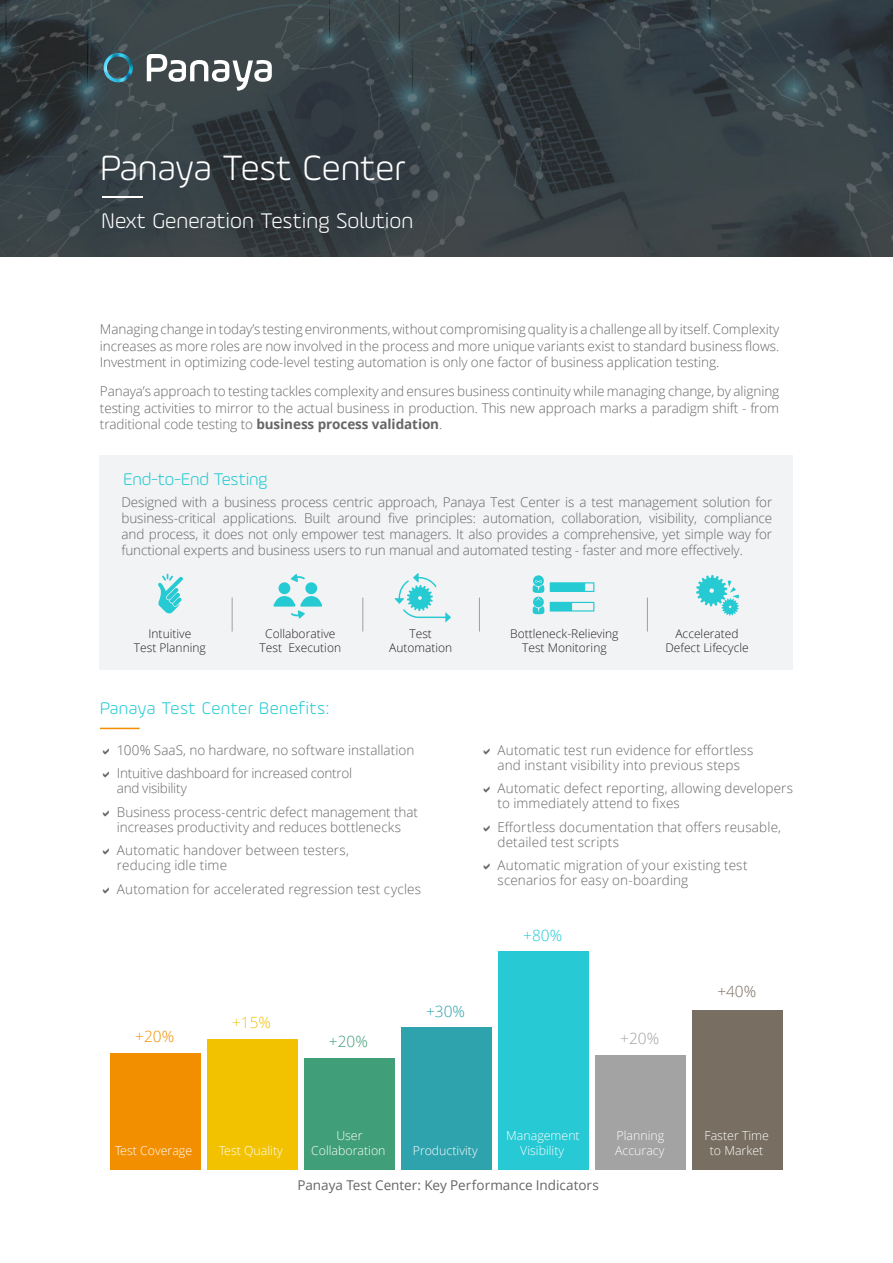
<style>
.page{position:relative;width:893px;height:1263px;background:#fff}
.page>*{position:absolute;margin:0;border:0;box-sizing:border-box;transform-origin:0 0}
.t1{font:300 37.5px "Ample";color:#fff}
.t2{font:300 22.5px "Ample";color:#fff}
.t3{font:300 18px "Ample";letter-spacing:.02em;color:#26cad3}
.t4{font:300 18px "Ample";letter-spacing:-.01em;color:#26cad3}
.t5{font:300 15.45px "Open Sans";color:#f28f00}
.t6{font:300 15.45px "Open Sans";color:#f2c200}
.t7{font:300 15.45px "Open Sans";color:#409e78}
.t8{font:300 15.45px "Open Sans";color:#26c9d4}
.t9{font:300 15.45px "Open Sans";color:#a3a3a3}
.t10{font:300 15.45px "Open Sans";color:#786e61}
.t11{font:300 15.45px "Open Sans";color:#2ea3ad}
.t12{font:300 13.5px/16.5px "Open Sans";letter-spacing:-.005em;color:#666}
.t13{font:13.5px "Open Sans";color:#666}
.t14{font:300 12.3px/14.9px "Open Sans";color:#fff;text-align:center}
.t15{font:300 12px/14.4px "Open Sans";color:#231f20;text-align:center}
.s1{font-weight:700}
</style>
<div class="page">
<img style="left:0;top:0;width:893px;height:256px">
<hr style="left:102px;top:196px;width:40px;height:2px;background:#fff">
<img style="left:103px;top:53px;width:30px;height:29px">
<svg style="left:147px;top:54px;width:125px;height:37px"></svg>
<div style="left:100px;top:455px;width:693px;height:215px;background:#f2f3f4"></div>
<hr style="left:100px;top:728px;width:40px;height:1px;background:#f28e00">
<svg style="left:696px;top:575px;width:43px;height:40px"></svg>
<div style="left:278px;top:582px;width:12px;height:12px;background:#26cad3;border-radius:50%"></div>
<svg style="left:291px;top:574px;width:14px;height:8px"></svg>
<div style="left:305px;top:582px;width:12px;height:12px;background:#26cad3;border-radius:50%"></div>
<svg style="left:273px;top:596px;width:49px;height:22px"></svg>
<svg style="left:158px;top:574px;width:25px;height:39px"></svg>
<svg style="left:550px;top:582px;width:44px;height:10px"></svg>
<svg style="left:550px;top:602px;width:44px;height:9px"></svg>
<svg style="left:533px;top:575px;width:11px;height:39px"></svg>
<svg style="left:395px;top:573px;width:56px;height:49px"></svg>
<hr style="left:232px;top:598px;width:1px;height:34px;background:#a2a2a2">
<hr style="left:362px;top:598px;width:1px;height:34px;background:#a2a2a2">
<hr style="left:479px;top:598px;width:1px;height:34px;background:#a2a2a2">
<hr style="left:647px;top:598px;width:1px;height:34px;background:#a2a2a2">
<div style="left:110px;top:1053px;width:91px;height:117px;background:#f28f00"></div>
<div style="left:207px;top:1040px;width:90px;height:130px;background:#f2c200"></div>
<div style="left:304px;top:1058px;width:90px;height:112px;background:#409e78"></div>
<div style="left:498px;top:952px;width:91px;height:218px;background:#26c9d4"></div>
<div style="left:595px;top:1056px;width:91px;height:114px;background:#a3a3a3"></div>
<div style="left:692px;top:1010px;width:91px;height:160px;background:#786e61"></div>
<div style="left:401px;top:1027px;width:90px;height:143px;background:#2ea3ad"></div>
<h1 class="t1" style="left:100px;top:146px;width:307px">Panaya Test Center</h1>
<h2 class="t2" style="left:101px;top:207px;width:314px">Next Generation Testing Solution</h2>
<p class="t12" style="left:100px;top:321px;width:681px;text-align:justify">Managingchangeintodays’ testingenvironments,withoutcompromisingqualityisachallengeallbyitself.Complexity increases as more roles are now involved in the process and more unique variants exist to standard business flows.<br>Investment in optimizing code-level testing automation is only one factor of business application testing.</p>
<p class="t12" style="left:100px;top:383px;width:681px;text-align:justify">Panayas’ approach to testing tackles complexity and ensures business continuity while managing change, by aligning testing activities to mirror to the actual business in production. This new approach marks a paradigm shift - from traditional code testing to <span class="s1">business process validation</span>.</p>
<h3 class="t4" style="left:123px;top:468px;width:145px">End-to-End Testing</h3>
<p class="t12" style="left:122px;top:493px;width:652px;text-align:right">Designed with a business process centric approach, Panaya Test Center is a test management solution for compliance</p>
<p class="t12" style="left:388px;top:509px;width:22px">five</p>
<p class="t12" style="left:122px;top:510px;width:652px">business-critical<br>and process it, does not only empower test managers It. also provides a comprehensive, yet simple way for functional experts and business users to run manual and automated testing - faster and more effectively.</p>
<p class="t12" style="left:223px;top:509px;width:76px">applications.</p>
<p class="t12" style="left:304px;top:509px;width:28px">Built</p>
<p class="t12" style="left:338px;top:509px;width:45px">around</p>
<p class="t12" style="left:416px;top:509px;width:62px">principles:</p>
<p class="t12" style="left:562px;top:509px;width:82px">collaboration,</p>
<p class="t12" style="left:649px;top:509px;width:50px">visibility,</p>
<p class="t12" style="left:483px;top:509px;width:73px">automation,</p>
<p class="t15" style="left:134px;top:626px;width:73px">Intuitive<br>Test Planning</p>
<p class="t15" style="left:389px;top:626px;width:65px">Test<br>Automation</p>
<p class="t15" style="left:665px;top:626px;width:85px">Accelerated<br>Defect Lifecycle</p>
<p class="t15" style="left:288px;top:626px;width:54px;text-align:left;text-indent:-23px">Collaborative<br>Execution</p>
<p class="t15" style="left:510px;top:626px;width:110px">Bottleneck-Relieving<br>Test Monitoring</p>
<p class="t15" style="left:260px;top:640px;width:24px">Test</p>
<h3 class="t3" style="left:100px;top:698px;width:231px">Panaya Test Center Benefits:</h3>
<p class="t12" style="left:117px;top:738px;width:299px;line-height:23.5px">100% SaaS, no hardware, no software installation<br>Intuitive dashboard for increased control</p>
<p class="t12" style="left:117px;top:776px;width:303px;line-height:23.5px">and visibility<br>Business process-centric defect management that</p>
<p class="t12" style="left:117px;top:815px;width:286px;line-height:23.5px">increases productivity and reduces bottlenecks<br>Automatic handover between testers,</p>
<p class="t12" style="left:117px;top:853px;width:306px;line-height:23.5px">reducing idle time<br>Automation for accelerated regression test cycles</p>
<p class="t5" style="left:135px;top:1026px;width:40px">+20%</p>
<p class="t6" style="left:232px;top:1012px;width:40px">+15%</p>
<p class="t7" style="left:329px;top:1030px;width:40px">+20%</p>
<p class="t11" style="left:426px;top:1000px;width:40px">+30%</p>
<p class="t12" style="left:497px;top:742px;width:257px;line-height:15px">Automatic test run evidence for effortless and instant visibility into previous steps</p>
<p class="t12" style="left:497px;top:781px;width:297px;line-height:15px">Automatic defect reporting, allowing developers to immediately attend to fixes</p>
<p class="t12" style="left:497px;top:819px;width:285px;line-height:15px">Effortless documentation that offers reusable, detailed test scripts</p>
<p class="t12" style="left:497px;top:858px;width:252px;line-height:15px">Automatic migration of your existing test scenarios for easy on-boarding</p>
<p class="t8" style="left:523px;top:925px;width:40px">+80%</p>
<p class="t9" style="left:620px;top:1028px;width:40px">+20%</p>
<p class="t10" style="left:717px;top:981px;width:40px">+40%</p>
<p class="t14" style="left:115px;top:1142px;width:79px">Test Coverage</p>
<p class="t14" style="left:219px;top:1142px;width:65px">Test Quality</p>
<p class="t14" style="left:311px;top:1127px;width:76px">User<br>Collaboration</p>
<p class="t14" style="left:413px;top:1142px;width:66px">Productivity</p>
<p class="t14" style="left:506px;top:1127px;width:75px">Management<br>Visibility</p>
<p class="t14" style="left:615px;top:1127px;width:51px;text-align:left">Planning<br>Accuracy</p>
<p class="t14" style="left:704px;top:1127px;width:66px">Faster Time to Market</p>
<p class="t13" style="left:298px;top:1176px;width:303px">Panaya Test Center: Key Performance Indicators</p>
</div>
